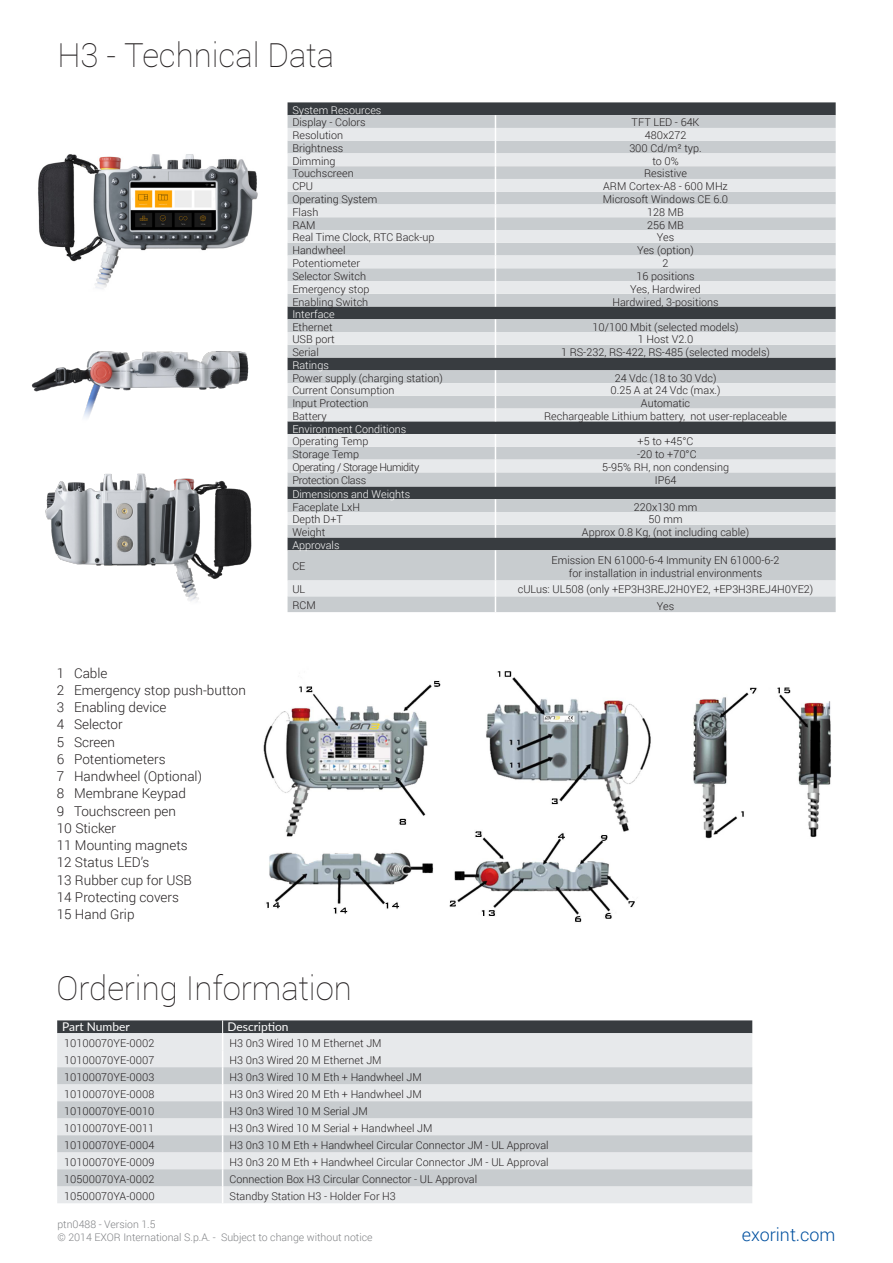
<style>
.page{position:relative;width:893px;height:1263px;background:#fff}
.page>*{position:absolute;margin:0;border:0;box-sizing:border-box;transform-origin:0 0}
.t1{font:100 33px "Roboto";color:#231f20}
.t2{font:300 18px "Roboto";color:#01509f}
.t3{font:300 13.5px "Roboto";color:#231f20}
.t4{font:12px "Lato";color:#fff}
.t5{font:300 10.8px "Roboto";color:#231f20}
.t6{font:300 10.8px "Roboto";color:#fff}
.t7{font:300 10.8px "Roboto";letter-spacing:-.04em;color:#231f20}
.t8{font:300 10.8px "Roboto";letter-spacing:-.025em;color:#231f20}
.t9{font:300 10.5px "Roboto";color:#808285}
</style>
<div class="page">
<svg style="left:57px;top:1020px;width:695px;height:183px;background:#cfd2d5"></svg>
<img style="left:263px;top:671px;width:388px;height:252px">
<img style="left:693px;top:687px;width:138px;height:152px">
<img style="left:38px;top:154px;width:220px;height:135px">
<img style="left:45px;top:473px;width:207px;height:128px">
<img style="left:31px;top:351px;width:218px;height:67px">
<svg style="left:288px;top:102px;width:548px;height:13px;background:#3e4246"></svg>
<div style="left:288px;top:115px;width:548px;height:497px;background:#c8cccf"></div>
<svg style="left:288px;top:128px;width:548px;height:468px;background:#c1c4c7"></svg>
<svg style="left:495px;top:115px;width:1px;height:191px"></svg>
<svg style="left:495px;top:319px;width:1px;height:39px"></svg>
<svg style="left:495px;top:370px;width:1px;height:51px"></svg>
<svg style="left:495px;top:434px;width:1px;height:52px"></svg>
<svg style="left:495px;top:499px;width:1px;height:38px"></svg>
<hr style="left:495px;top:550px;width:1px;height:30px;background:#fff">
<svg style="left:495px;top:580px;width:1px;height:32px"></svg>
<p class="t1" style="left:57px;top:33px;width:278px">H3 - Technical Data</p>
<p class="t6" style="left:292px;top:102px;width:91px">System Resources</p>
<p class="t5" style="left:292px;top:115px;width:75px">Display - Colors</p>
<p class="t5" style="left:632px;top:115px;width:69px">TFT LED - 64K</p>
<p class="t5" style="left:292px;top:128px;width:52px">Resolution</p>
<p class="t5" style="left:645px;top:128px;width:43px">480x272</p>
<p class="t5" style="left:292px;top:141px;width:53px">Brightness</p>
<p class="t5" style="left:629px;top:141px;width:74px">300 Cd/m² typ.</p>
<p class="t5" style="left:292px;top:153px;width:45px">Dimming</p>
<p class="t5" style="left:652px;top:153px;width:28px">to 0%</p>
<p class="t5" style="left:292px;top:166px;width:63px">Touchscreen</p>
<p class="t5" style="left:644px;top:166px;width:44px">Resistive</p>
<p class="t5" style="left:292px;top:179px;width:22px">CPU</p>
<p class="t5" style="left:603px;top:179px;width:126px">ARM Cortex-A8 - 600 MHz</p>
<p class="t5" style="left:292px;top:192px;width:87px">Operating System</p>
<p class="t5" style="left:603px;top:192px;width:127px">Microsoft Windows CE 6.0</p>
<p class="t5" style="left:292px;top:204px;width:28px">Flash</p>
<p class="t5" style="left:647px;top:204px;width:38px">128 MB</p>
<p class="t5" style="left:292px;top:217px;width:25px">RAM</p>
<p class="t5" style="left:647px;top:217px;width:38px">256 MB</p>
<p class="t5" style="left:292px;top:230px;width:144px">Real Time Clock, RTC Back-up</p>
<p class="t5" style="left:657px;top:230px;width:19px">Yes</p>
<p class="t5" style="left:292px;top:243px;width:55px">Handwheel</p>
<p class="t5" style="left:637px;top:243px;width:58px">Yes (option)</p>
<p class="t5" style="left:292px;top:255px;width:69px">Potentiometer</p>
<p class="t5" style="left:663px;top:255px;width:7px">2</p>
<p class="t5" style="left:292px;top:268px;width:75px">Selector Switch</p>
<p class="t5" style="left:636px;top:268px;width:60px">16 positions</p>
<p class="t5" style="left:292px;top:282px;width:79px">Emergency stop</p>
<p class="t5" style="left:630px;top:282px;width:72px">Yes, Hardwired</p>
<p class="t5" style="left:292px;top:294px;width:77px">Enabling Switch</p>
<p class="t5" style="left:612px;top:294px;width:108px">Hardwired, 3-positions</p>
<p class="t6" style="left:292px;top:306px;width:44px">Interface</p>
<p class="t5" style="left:292px;top:319px;width:42px">Ethernet</p>
<p class="t5" style="left:592px;top:319px;width:148px">10/100 Mbit (selected models)</p>
<p class="t5" style="left:292px;top:332px;width:44px">USB port</p>
<p class="t5" style="left:638px;top:332px;width:57px">1 Host V2.0</p>
<p class="t5" style="left:292px;top:345px;width:28px">Serial</p>
<p class="t5" style="left:561px;top:345px;width:210px">1 RS-232, RS-422, RS-485 (selected models)</p>
<p class="t6" style="left:292px;top:357px;width:38px">Ratings</p>
<p class="t5" style="left:292px;top:370px;width:152px">Power supply (charging station)</p>
<p class="t5" style="left:615px;top:370px;width:103px">24 Vdc (18 to 30 Vdc)</p>
<p class="t5" style="left:292px;top:383px;width:104px">Current Consumption</p>
<p class="t5" style="left:610px;top:383px;width:112px">0.25 A at 24 Vdc (max.)</p>
<p class="t5" style="left:292px;top:396px;width:78px">Input Protection</p>
<p class="t5" style="left:641px;top:396px;width:51px">Automatic</p>
<p class="t5" style="left:292px;top:409px;width:36px">Battery</p>
<p class="t5" style="left:544px;top:409px;width:244px">Rechargeable Lithium battery, not user-replaceable</p>
<p class="t6" style="left:292px;top:421px;width:115px">Environment Conditions</p>
<p class="t5" style="left:292px;top:434px;width:78px">Operating Temp</p>
<p class="t5" style="left:638px;top:434px;width:57px">+5 to +45°C</p>
<p class="t5" style="left:292px;top:447px;width:68px">Storage Temp</p>
<p class="t5" style="left:637px;top:447px;width:61px">-20 to +70°C</p>
<p class="t7" style="left:292px;top:460px;width:128px">Operating / Storage Humidity</p>
<p class="t5" style="left:602px;top:460px;width:128px">5-95% RH, non condensing</p>
<p class="t8" style="left:292px;top:473px;width:75px">Protection Class</p>
<p class="t5" style="left:655px;top:473px;width:23px">IP64</p>
<p class="t6" style="left:292px;top:486px;width:119px">Dimensions and Weights</p>
<p class="t5" style="left:292px;top:499px;width:69px">Faceplate LxH</p>
<p class="t5" style="left:634px;top:499px;width:65px">220x130 mm</p>
<p class="t5" style="left:292px;top:512px;width:52px">Depth D+T</p>
<p class="t5" style="left:649px;top:512px;width:36px">50 mm</p>
<p class="t5" style="left:292px;top:525px;width:35px">Weight</p>
<p class="t5" style="left:582px;top:525px;width:169px">Approx 0.8 Kg, (not including cable)</p>
<p class="t6" style="left:292px;top:537px;width:49px">Approvals</p>
<p class="t5" style="left:292px;top:559px;width:15px">CE</p>
<p class="t5" style="left:551px;top:552px;width:230px">Emission EN 61000-6-4 Immunity EN 61000-6-2</p>
<p class="t5" style="left:569px;top:565px;width:195px">for installation in industrial environments</p>
<p class="t3" style="left:57px;top:663px;width:52px">1 Cable</p>
<p class="t3" style="left:57px;top:681px;width:191px">2 Emergency stop push-button</p>
<p class="t3" style="left:57px;top:698px;width:111px">3 Enabling device</p>
<p class="t3" style="left:57px;top:715px;width:67px">4 Selector</p>
<p class="t3" style="left:57px;top:732px;width:60px">5 Screen</p>
<p class="t3" style="left:57px;top:750px;width:110px">6 Potentiometers</p>
<p class="t3" style="left:57px;top:767px;width:147px">7 Handwheel (Optional)</p>
<p class="t3" style="left:57px;top:784px;width:131px">8 Membrane Keypad</p>
<p class="t3" style="left:57px;top:801px;width:121px">9 Touchscreen pen</p>
<p class="t3" style="left:57px;top:819px;width:61px">10 Sticker</p>
<p class="t3" style="left:57px;top:836px;width:132px">11 Mounting magnets</p>
<p class="t3" style="left:57px;top:853px;width:94px">12 Status LED’s</p>
<p class="t3" style="left:57px;top:870px;width:137px">13 Rubber cup for USB</p>
<p class="t3" style="left:57px;top:888px;width:124px">14 Protecting covers</p>
<p class="t3" style="left:57px;top:905px;width:79px">15 Hand Grip</p>
<p class="t5" style="left:292px;top:582px;width:14px">UL</p>
<p class="t5" style="left:518px;top:582px;width:297px">cULus: UL508 (only +EP3H3REJ2H0YE2, +EP3H3REJ4H0YE2)</p>
<p class="t5" style="left:292px;top:598px;width:25px">RCM</p>
<p class="t5" style="left:657px;top:598px;width:19px">Yes</p>
<p class="t1" style="left:57px;top:965px;width:297px">Ordering Information</p>
<p class="t4" style="left:62px;top:1018px;width:69px">Part Number</p>
<p class="t4" style="left:227px;top:1018px;width:63px">Description</p>
<p class="t5" style="left:64px;top:1035px;width:92px">10100070YE-0002</p>
<p class="t5" style="left:230px;top:1036px;width:154px">H3 0n3 Wired 10 M Ethernet JM</p>
<p class="t5" style="left:64px;top:1053px;width:92px">10100070YE-0007</p>
<p class="t5" style="left:230px;top:1053px;width:154px">H3 0n3 Wired 20 M Ethernet JM</p>
<p class="t5" style="left:64px;top:1070px;width:92px">10100070YE-0003</p>
<p class="t5" style="left:230px;top:1070px;width:194px">H3 0n3 Wired 10 M Eth + Handwheel JM</p>
<p class="t5" style="left:64px;top:1087px;width:92px">10100070YE-0008</p>
<p class="t5" style="left:230px;top:1087px;width:194px">H3 0n3 Wired 20 M Eth + Handwheel JM</p>
<p class="t5" style="left:64px;top:1104px;width:92px">10100070YE-0010</p>
<p class="t5" style="left:230px;top:1104px;width:140px">H3 0n3 Wired 10 M Serial JM</p>
<p class="t5" style="left:64px;top:1121px;width:91px">10100070YE-0011</p>
<p class="t5" style="left:230px;top:1121px;width:204px">H3 0n3 Wired 10 M Serial + Handwheel JM</p>
<p class="t5" style="left:64px;top:1138px;width:92px">10100070YE-0004</p>
<p class="t5" style="left:230px;top:1138px;width:321px">H3 0n3 10 M Eth + Handwheel Circular Connector JM - UL Approval</p>
<p class="t5" style="left:64px;top:1155px;width:92px">10100070YE-0009</p>
<p class="t5" style="left:230px;top:1155px;width:321px">H3 0n3 20 M Eth + Handwheel Circular Connector JM - UL Approval</p>
<p class="t5" style="left:64px;top:1172px;width:92px">10500070YA-0002</p>
<p class="t5" style="left:230px;top:1172px;width:249px">Connection Box H3 Circular Connector - UL Approval</p>
<p class="t5" style="left:64px;top:1189px;width:92px">10500070YA-0000</p>
<p class="t5" style="left:230px;top:1189px;width:168px">Standby Station H3 - Holder For H3</p>
<p class="t9" style="left:57px;top:1217px;width:100px">ptn0488 - Version 1.5</p>
<p class="t9" style="left:57px;top:1230px;width:317px">© 2014 EXOR International S.p.A. - Subject to change without notice</p>
<h2 class="t2" style="left:742px;top:1222px;width:95px">exorint.com</h2>
</div>
